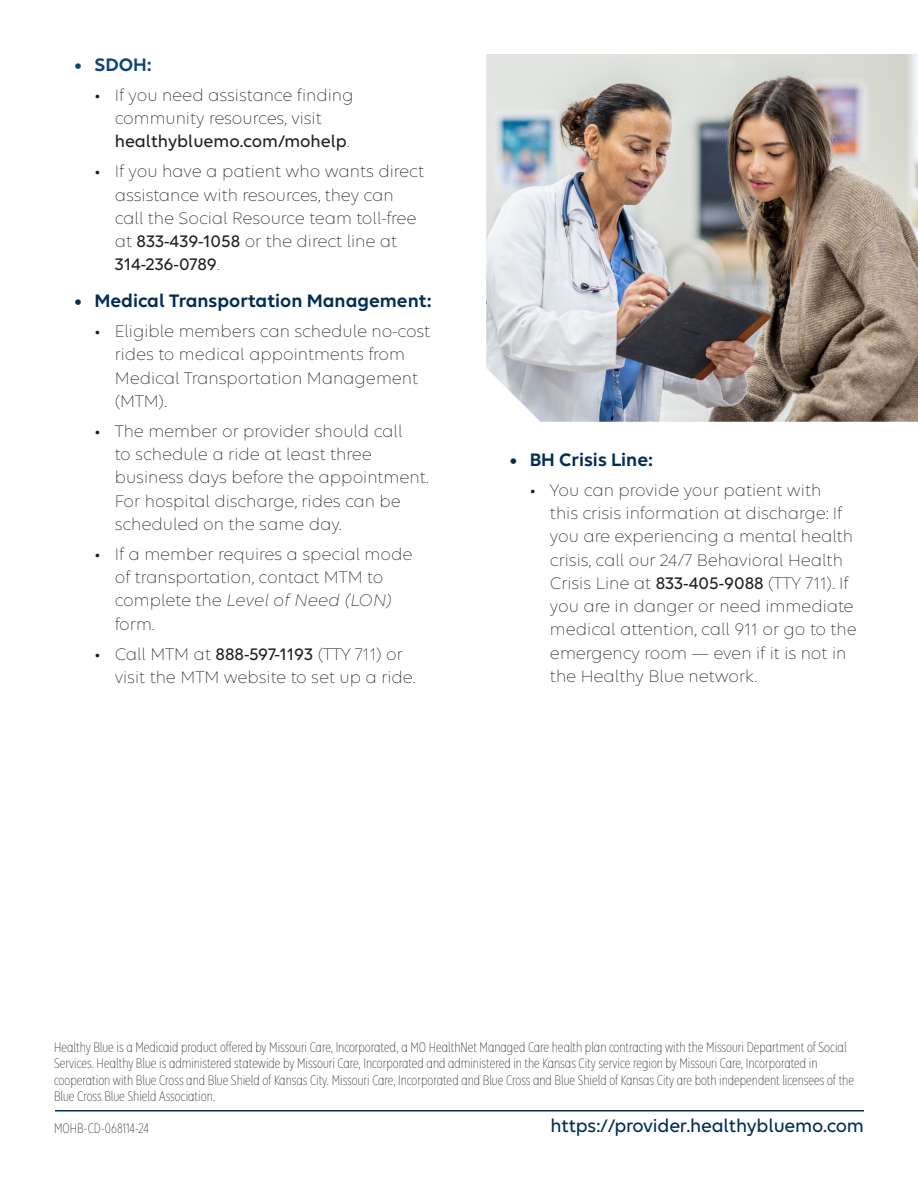
<style>
.page{position:relative;width:918px;height:1188px;background:#fff}
.page>*{position:absolute;margin:0;border:0;box-sizing:border-box;transform-origin:0 0}
.t1{font:600 19.5px "Elevance Sans";color:#002e54}
.HB_LA_LEP_18pt_Disclaimer{font:500 19.5px "Elevance Sans";letter-spacing:-.01em;color:#002e54}
.t2{font:600 19.5px "Elevance Sans";color:#11437a}
.t3{font:300 18px/23.2px "Elevance Sans";color:#231f20}
.HB_LA_LEP_18pt_Disclaimer-2{font:300 15px/16.5px "Elevance Sans Condensed";color:#231f20}
.s1{font-weight:500}
.s2{font-style:italic}
</style>
<div class="page">
<hr style="left:55px;top:1110px;width:809px;height:1px;background:#002e54">
<img style="left:486px;top:54px;width:432px;height:368px">
<p class="t2" style="left:74px;top:53px;width:79px">• SDOH:</p>
<p class="t3" style="left:115px;top:83px;width:240px;text-indent:-20px">• If you need assistance finding community resources, visit <span class="s1">healthybluemo.com/mohelp</span>.</p>
<p class="t3" style="left:115px;top:159px;width:311px;text-indent:-20px">• If you have a patient who wants direct assistance with resources, they can call the Social Resource team toll-free at <span class="s1">833-439-1058</span> or the direct line at <span class="s1">314-236-0789</span>.</p>
<p class="t1" style="left:74px;top:289px;width:359px">• Medical Transportation Management:</p>
<p class="t3" style="left:115px;top:319px;width:317px;text-indent:-20px">• Eligible members can schedule no-cost rides to medical appointments from<br>Medical Transportation Management (MTM).</p>
<p class="t3" style="left:115px;top:419px;width:315px;text-indent:-20px">• The member or provider should call<br>to schedule a ride at least three business days before the appointment.<br>For hospital discharge, rides can be scheduled on the same day.</p>
<p class="t3" style="left:115px;top:542px;width:299px;text-indent:-20px">• If a member requires a special mode of transportation, contact MTM to complete the <span class="s2">Level of Need (LON) </span>form.</p>
<p class="t3" style="left:115px;top:642px;width:302px;text-indent:-20px">• Call MTM at <span class="s1">888-597-1193</span> (TTY 711) or visit the MTM website to set up a ride.</p>
<p class="t1" style="left:509px;top:448px;width:145px">• BH Crisis Line:</p>
<p class="t3" style="left:550px;top:478px;width:308px;text-indent:-20px">• You can provide your patient with<br>this crisis information at discharge: If you are experiencing a mental health crisis, call our 24/7 Behavioral Health Crisis Line at <span class="s1">833-405-9088</span> (TTY 711). If you are in danger or need immediate medical attention, call 911 or go to the emergency room — even if it is not in the Healthy Blue network.</p>
<p class="HB_LA_LEP_18pt_Disclaimer-2" style="left:54px;top:1039px;width:802px">Healthy Blue is a Medicaid product offered by Missouri Care, Incorporated, a MO HealthNet Managed Care health plan contracting with the Missouri Department of Social Services. Healthy Blue is administered statewide by Missouri Care, Incorporated and administered in the Kansas City service region by Missouri Care, Incorporated in cooperation with Blue Cross and Blue Shield of Kansas City. Missouri Care, Incorporated and Blue Cross and Blue Shield of Kansas City are both independent licensees of the Blue Cross Blue Shield Association.</p>
<p class="HB_LA_LEP_18pt_Disclaimer-2" style="left:54px;top:1120px;width:96px">MOHB-CD-068114-24</p>
<p class="HB_LA_LEP_18pt_Disclaimer" style="left:551px;top:1113px;width:315px">https://provider.healthybluemo.com</p>
</div>
